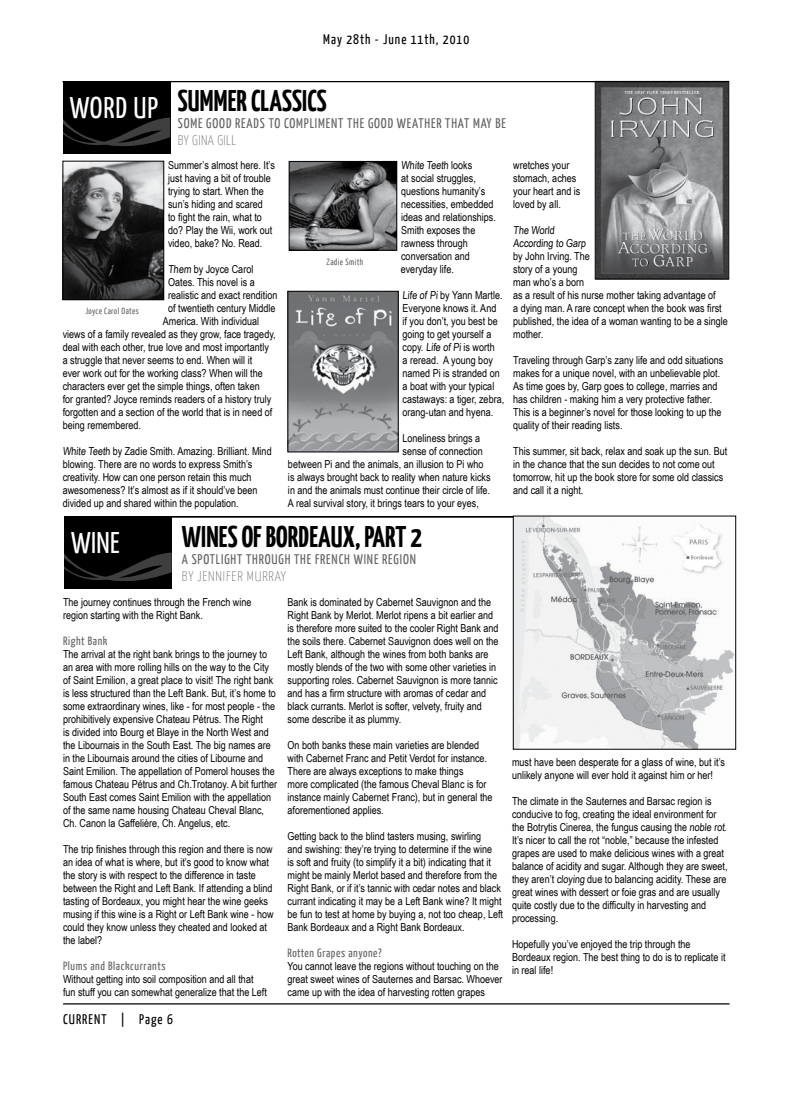
<style>
.page{position:relative;width:792px;height:1098px;background:#fff}
.page>*{position:absolute;margin:0;border:0;box-sizing:border-box;transform-origin:0 0}
.t1{font:700 30px "Yanone Kaffeesatz";letter-spacing:.005em;color:#000;scale:.96 1}
.t2{font:30px "Yanone Kaffeesatz";letter-spacing:.03em;color:#fff}
.t3{font:14px "Yanone Kaffeesatz";letter-spacing:.06em;color:#636466}
.t4{font:14px "Yanone Kaffeesatz";letter-spacing:.075em;color:#000}
.t5{font:100 14px "Yanone Kaffeesatz";letter-spacing:.06em;color:#636466}
.t6{font:12px "Yanone Kaffeesatz";letter-spacing:.05em;color:#636466}
.t7{font:11px/13px "Arial Narrow";color:#000}
.t8{font:9px "Yanone Kaffeesatz";letter-spacing:.05em;color:#636466}
</style>
<div class="page">
<hr style="left:63px;top:1003px;width:667px;height:2px;background:#000">
<img style="left:597px;top:83px;width:130px;height:194px">
<div style="left:595px;top:81px;width:134px;height:198px;border:1px solid #000"></div>
<div style="left:64px;top:517px;width:108px;height:72px;background:#000"></div>
<hr style="left:64px;top:516px;width:667px;height:2px;background:#000">
<svg style="left:64px;top:553px;width:108px;height:28px"></svg>
<img style="left:515px;top:518px;width:219px;height:230px">
<div style="left:513px;top:516px;width:223px;height:234px;border:1px solid #000"></div>
<div style="left:63px;top:82px;width:108px;height:72px;background:#000"></div>
<hr style="left:63px;top:81px;width:666px;height:1px;background:#000">
<svg style="left:63px;top:118px;width:107px;height:28px"></svg>
<img style="left:65px;top:163px;width:97px;height:135px">
<div style="left:63px;top:161px;width:101px;height:139px;border:1px solid #000"></div>
<img style="left:290px;top:293px;width:106px;height:157px">
<img style="left:291px;top:163px;width:104px;height:86px">
<div style="left:289px;top:161px;width:108px;height:90px;border:1px solid #000"></div>
<p class="t4" style="left:323px;top:30px;width:148px">May 28th - June 11th, 2010</p>
<h1 class="t1" style="left:178px;top:81px;width:157px">SUMMER CLASSICS</h1>
<p class="t3" style="left:178px;top:114px;width:148px">Some Good Reads To Compliment</p>
<p class="t3" style="left:347px;top:114px;width:155px">the Good Weather That May Be</p>
<p class="t5" style="left:178px;top:132px;width:60px">BY GINA GILL</p>
<p class="t7" style="left:168px;top:158px;width:108px">Summer’s almost here. It’s just having a bit of trouble trying to start. When the sun’s hiding and scared<br>to fight the rain, what to do? Play the Wii, work out video, bake? No. Read.</p>
<p class="t7" style="left:168px;top:262px;width:87px">Them by Joyce Carol</p>
<p class="t7" style="left:168px;top:275px;width:88px">Oates. This novel is a</p>
<p class="t7" style="left:168px;top:288px;width:111px">realistic and exact rendition</p>
<p class="t7" style="left:168px;top:301px;width:109px">of twentieth century Middle</p>
<p class="t7" style="left:163px;top:314px;width:98px">America. With individual</p>
<p class="t7" style="left:63px;top:327px;width:214px">views of a family revealed as they grow, face tragedy,</p>
<p class="t7" style="left:63px;top:340px;width:208px">deal with each other, true love and most importantly</p>
<p class="t7" style="left:63px;top:353px;width:191px">a struggle that never seems to end. When will it</p>
<p class="t7" style="left:63px;top:366px;width:202px">ever work out for the working class? When will the</p>
<p class="t7" style="left:63px;top:379px;width:199px">characters ever get the simple things, often taken</p>
<p class="t7" style="left:63px;top:392px;width:210px">for granted? Joyce reminds readers of a history truly</p>
<p class="t7" style="left:63px;top:405px;width:211px">forgotten and a section of the world that is in need of</p>
<p class="t7" style="left:63px;top:418px;width:80px">being remembered.</p>
<p class="t7" style="left:63px;top:444px;width:210px">White Teeth by Zadie Smith. Amazing. Brilliant. Mind blowing. There are no words to express Smith’s creativity. How can one person retain this much awesomeness? It’s almost as if it should’ve been divided up and shared within the population.</p>
<h1 class="t2" style="left:70px;top:88px;width:88px">Word Up</h1>
<p class="t7" style="left:401px;top:158px;width:97px">White Teeth looks<br>at social struggles, questions humanity’s necessities, embedded ideas and relationships.<br>Smith exposes the rawness through conversation and everyday life.</p>
<p class="t7" style="left:403px;top:288px;width:103px">Life of Pi by Yann Martle.<br>Everyone knows it. And<br>if you don’t, you best be going to get yourself a copy. Life of Pi is worth<br>a reread. A young boy named Pi is stranded on a boat with your typical castaways: a tiger, zebra, orang-utan and hyena.</p>
<p class="t7" style="left:403px;top:431px;width:79px">Loneliness brings a</p>
<p class="t7" style="left:403px;top:444px;width:82px">sense of connection</p>
<p class="t7" style="left:288px;top:457px;width:197px">between Pi and the animals, an illusion to Pi who</p>
<p class="t7" style="left:288px;top:470px;width:204px">is always brought back to reality when nature kicks</p>
<p class="t7" style="left:288px;top:483px;width:204px">in and the animals must continue their circle of life.</p>
<p class="t7" style="left:288px;top:496px;width:192px">A real survival story, it brings tears to your eyes,</p>
<p class="t7" style="left:513px;top:158px;width:69px">wretches your stomach, aches your heart and is loved by all.</p>
<p class="t7" style="left:513px;top:223px;width:216px">The World<br>According to Garp<br>by John Irving. The<br>story of a young<br>man who’s a born<br>as a result of his nurse mother taking advantage of<br>a dying man. A rare concept when the book was first published, the idea of a woman wanting to be a single mother.</p>
<p class="t7" style="left:513px;top:353px;width:212px">Traveling through Garp’s zany life and odd situations makes for a unique novel, with an unbelievable plot.<br>As time goes by, Garp goes to college, marries and has children - making him a very protective father.<br>This is a beginner’s novel for those looking to up the quality of their reading lists.</p>
<p class="t7" style="left:513px;top:444px;width:216px">This summer, sit back, relax and soak up the sun. But in the chance that the sun decides to not come out tomorrow, hit up the book store for some old classics and call it a night.</p>
<p class="t8" style="left:327px;top:256px;width:38px">Zadie Smith</p>
<p class="t8" style="left:85px;top:305px;width:55px">Joyce Carol Oates</p>
<h1 class="t2" style="left:71px;top:523px;width:37px">Wine</h1>
<h1 class="t1" style="left:182px;top:516px;width:251px">WINES OF BORDEAUX, PART 2</h1>
<p class="t3" style="left:182px;top:550px;width:145px">a spotlight through the Frenc</p>
<p class="t3" style="left:344px;top:550px;width:72px">h wine Region</p>
<p class="t5" style="left:182px;top:567px;width:105px">BY JENNIFER MURRAY</p>
<p class="t7" style="left:63px;top:595px;width:190px">The journey continues through the French wine region starting with the Right Bank.</p>
<p class="t6" style="left:63px;top:633px;width:46px">Right Bank</p>
<p class="t7" style="left:63px;top:647px;width:216px">The arrival at the right bank brings to the journey to an area with more rolling hills on the way to the City of Saint Emilion, a great place to visit! The right bank is less structured than the Left Bank. But, it’s home to some extraordinary wines, like - for most people - the prohibitively expensive Chateau Pétrus. The Right<br>is divided into Bourg et Blaye in the North West and the Libournais in the South East. The big names are in the Libournais around the cities of Libourne and Saint Emilion. The appellation of Pomerol houses the famous Chateau Pétrus and Ch.Trotanoy. A bit further South East comes Saint Emilion with the appellation of the same name housing Chateau Cheval Blanc, Ch. Canon la Gaffelière, Ch. Angelus, etc.</p>
<p class="t7" style="left:63px;top:842px;width:212px">The trip finishes through this region and there is now an idea of what is where, but it’s good to know what the story is with respect to the difference in taste between the Right and Left Bank. If attending a blind tasting of Bordeaux, you might hear the wine geeks musing if this wine is a Right or Left Bank wine - how could they know unless they cheated and looked at the label?</p>
<p class="t6" style="left:63px;top:958px;width:104px">Plums and Blackcurrants</p>
<p class="t7" style="left:63px;top:972px;width:205px">Without getting into soil composition and all that fun stuff you can somewhat generalize that the Left</p>
<p class="t4" style="left:63px;top:1010px;width:111px">CURRENT | Page 6</p>
<p class="t7" style="left:288px;top:595px;width:213px">Bank is dominated by Cabernet Sauvignon and the Right Bank by Merlot. Merlot ripens a bit earlier and is therefore more suited to the cooler Right Bank and the soils there. Cabernet Sauvignon does well on the Left Bank, although the wines from both banks are mostly blends of the two with some other varieties in supporting roles. Cabernet Sauvignon is more tannic and has a firm structure with aromas of cedar and black currants. Merlot is softer, velvety, fruity and some describe it as plummy.</p>
<p class="t7" style="left:288px;top:738px;width:207px">On both banks these main varieties are blended with Cabernet Franc and Petit Verdot for instance.<br>There are always exceptions to make things<br>more complicated (the famous Cheval Blanc is for instance mainly Cabernet Franc), but in general the aforementioned applies.</p>
<p class="t7" style="left:288px;top:829px;width:217px">Getting back to the blind tasters musing, swirling<br>and swishing: they’re trying to determine if the wine<br>is soft and fruity (to simplify it a bit) indicating that it might be mainly Merlot based and therefore from the Right Bank, or if it’s tannic with cedar notes and black currant indicating it may be a Left Bank wine? It might be fun to test at home by buying a, not too cheap, Left Bank Bordeaux and a Right Bank Bordeaux.</p>
<p class="t6" style="left:288px;top:945px;width:96px">Rotten Grapes anyone?</p>
<p class="t7" style="left:288px;top:959px;width:217px">You cannot leave the regions without touching on the great sweet wines of Sauternes and Barsac. Whoever came up with the idea of harvesting rotten grapes</p>
<p class="t7" style="left:512px;top:755px;width:214px">must have been desperate for a glass of wine, but it’s unlikely anyone will ever hold it against him or her!</p>
<p class="t7" style="left:512px;top:794px;width:217px">The climate in the Sauternes and Barsac region is conducive to fog, creating the ideal environment for the Botrytis Cinerea, the fungus causing the noble rot.<br>It’s nicer to call the rot “noble,” because the infested grapes are used to make delicious wines with a great balance of acidity and sugar. Although they are sweet, they aren’t cloying due to balancing acidity. These are great wines with dessert or foie gras and are usually quite costly due to the difficulty in harvesting and processing.</p>
<p class="t7" style="left:512px;top:937px;width:215px">Hopefully you’ve enjoyed the trip through the<br>Bordeaux region. The best thing to do is to replicate it in real life!</p>
</div>
